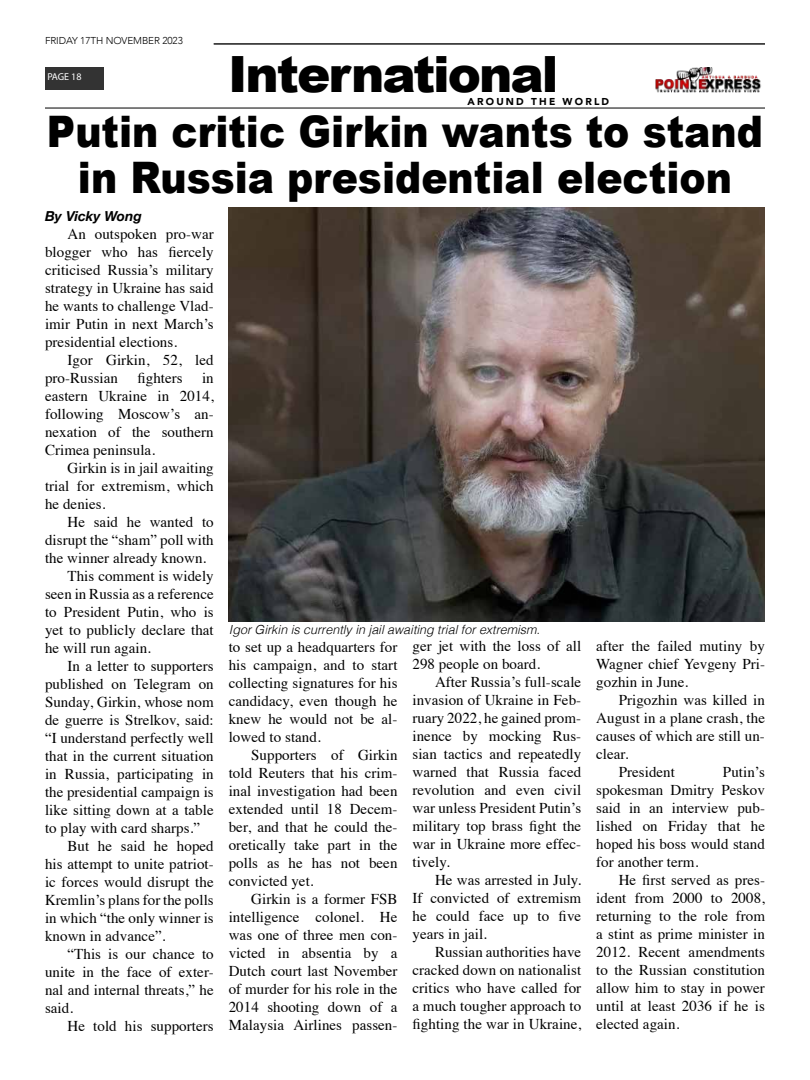
<style>
.page{position:relative;width:810px;height:1080px;background:#fff}
.page>*{position:absolute;margin:0;border:0;box-sizing:border-box;transform-origin:0 0}
.t1{font:900 50px "Arial";letter-spacing:-.04em;color:#000}
.t2{font:900 43.5px/45.5px "Arial";color:#000;text-align:center;scale:.91 1}
.t3{font:15px/18px "Times";letter-spacing:.005em;color:#000;text-align:justify}
.t4{font:italic 700 13.75px "Helvetica Neue";letter-spacing:.005em;color:#000}
.t5{font:italic 300 12.5px "Helvetica";color:#000}
.t6{font:300 10px "Avenir";letter-spacing:-.01em;color:#000}
.t7{font:900 10px "Avenir";letter-spacing:.22em;color:#000}
.t8{font:10px "Myriad Pro";letter-spacing:-.005em;color:#fff}
</style>
<div class="page">
<div style="left:45px;top:67px;width:58px;height:22px;background:#333"></div>
<img style="left:656px;top:67px;width:105px;height:25px">
<hr style="left:45px;top:107px;width:720px;height:2px;background:#333">
<hr style="left:214px;top:43px;width:551px;height:2px;background:#333">
<img style="left:229px;top:207px;width:536px;height:414px">
<p class="t6" style="left:45px;top:34px;width:139px">FRIDAY 17TH NOVEMBER 2023</p>
<p class="t8" style="left:47px;top:71px;width:36px">PAGE 18</p>
<h1 class="t1" style="left:228px;top:38px;width:332px">International</h1>
<p class="t7" style="left:468px;top:93px;width:143px">AROUND THE WORLD</p>
<h2 class="t2" style="left:47px;top:108px;width:788px">Putin critic Girkin wants to stand in Russia presidential election</h2>
<p class="t4" style="left:45px;top:205px;width:98px">By Vicky Wong</p>
<p class="t3" style="left:45px;top:223px;width:170px;text-indent:22px">An outspoken pro-war blogger who has fiercely criticised Russia’s military strategy in Ukraine has said he wants to challenge Vlad&shy;imir Putin in next March’s presidential elections.</p>
<p class="t3" style="left:45px;top:349px;width:170px;text-indent:22px">Igor Girkin, 52, led pro-Russian</p>
<p class="t3" style="left:45px;top:367px;width:170px;text-indent:157px">in eastern Ukraine in 2014, following Moscow’s an&shy;nexation of the southern Crimea peninsula.</p>
<p class="t3" style="left:45px;top:457px;width:170px;text-indent:22px">Girkin is in jail awaiting trial for extremism, which he denies.</p>
<p class="t3" style="left:68px;top:511px;width:148px">He said he wanted to</p>
<p class="t3" style="left:45px;top:529px;width:170px">disrupt the “sham” poll with</p>
<p class="t3" style="left:45px;top:547px;width:163px">the winner already known.</p>
<p class="t3" style="left:68px;top:565px;width:148px">This comment is widely</p>
<p class="t3" style="left:45px;top:583px;width:170px">seen in Russia as a reference</p>
<p class="t3" style="left:45px;top:601px;width:170px">to President Putin, who is</p>
<p class="t3" style="left:45px;top:619px;width:170px">yet to publicly declare that</p>
<p class="t3" style="left:45px;top:637px;width:108px">he will run again.</p>
<p class="t3" style="left:68px;top:655px;width:148px">In a letter to supporters</p>
<p class="t3" style="left:45px;top:673px;width:170px">published on Telegram on</p>
<p class="t3" style="left:45px;top:691px;width:170px">Sunday, Girkin, whose nom</p>
<p class="t3" style="left:45px;top:709px;width:170px">de guerre is Strelkov, said:</p>
<p class="t3" style="left:45px;top:727px;width:170px">“I understand perfectly well</p>
<p class="t3" style="left:45px;top:745px;width:170px">that in the current situation</p>
<p class="t3" style="left:45px;top:763px;width:170px">in Russia, participating in</p>
<p class="t3" style="left:45px;top:781px;width:170px">the presidential campaign is</p>
<p class="t3" style="left:45px;top:799px;width:170px">like sitting down at a table</p>
<p class="t3" style="left:45px;top:817px;width:157px">to play with card sharps.”</p>
<p class="t3" style="left:68px;top:835px;width:148px">But he said he hoped</p>
<p class="t3" style="left:45px;top:853px;width:170px">his attempt to unite patriot-</p>
<p class="t3" style="left:45px;top:871px;width:170px">ic forces would disrupt the</p>
<p class="t3" style="left:45px;top:889px;width:170px">Kremlin’s plans for the polls</p>
<p class="t3" style="left:45px;top:907px;width:170px">in which “the only winner is</p>
<p class="t3" style="left:45px;top:925px;width:122px">known in advance”.</p>
<p class="t3" style="left:68px;top:943px;width:148px">“This is our chance to</p>
<p class="t3" style="left:45px;top:961px;width:170px">unite in the face of exter-</p>
<p class="t3" style="left:45px;top:979px;width:170px">nal and internal threats,” he</p>
<p class="t3" style="left:45px;top:997px;width:30px">said.</p>
<p class="t3" style="left:68px;top:1015px;width:148px">He told his supporters</p>
<p class="t3" style="left:137px;top:367px;width:47px">fighters</p>
<p class="t5" style="left:229px;top:619px;width:313px">Igor Girkin is currently in jail awaiting trial for extremism.</p>
<p class="t3" style="left:229px;top:637px;width:170px">to set up a headquarters for his campaign, and to start collecting signatures for his candidacy, even though he knew he would not be al&shy;lowed to stand.</p>
<p class="t3" style="left:229px;top:745px;width:170px;text-indent:22px">Supporters of Girkin told Reuters that his crim&shy;inal investigation had been extended until 18 Decem&shy;ber, and that he could the&shy;oretically take part in the polls as he has not been convicted yet.</p>
<p class="t3" style="left:229px;top:889px;width:170px;text-indent:22px">Girkin is a former FSB intelligence colonel. He was one of three men con&shy;victed in absentia by a Dutch court last November of murder for his role in the 2014 shooting down of a Malaysia Airlines passen-</p>
<p class="t3" style="left:412px;top:636px;width:170px">ger jet with the loss of all<br>298 people on board.</p>
<p class="t3" style="left:412px;top:672px;width:170px;text-indent:22px">After Russia’s full-scale invasion of Ukraine in Feb&shy;ruary 2022, he gained prom&shy;inence by mocking Rus&shy;sian tactics and repeatedly warned that Russia faced revolution and even civil war unless President Putin’s military top brass fight the war in Ukraine more effec&shy;tively.</p>
<p class="t3" style="left:412px;top:870px;width:170px;text-indent:22px">He was arrested in July.<br>If convicted of extremism he could face up to five years in jail.</p>
<p class="t3" style="left:412px;top:942px;width:170px;text-indent:22px">Russian authorities have cracked down on nationalist critics who have called for a much tougher approach to fighting the war in Ukraine,</p>
<p class="t3" style="left:596px;top:636px;width:170px">after the failed mutiny by Wagner chief Yevgeny Pri&shy;gozhin in June.</p>
<p class="t3" style="left:619px;top:690px;width:148px">Prigozhin was killed in</p>
<p class="t3" style="left:596px;top:708px;width:170px">August in a plane crash, the</p>
<p class="t3" style="left:596px;top:726px;width:170px">causes of which are still un-</p>
<p class="t3" style="left:596px;top:744px;width:34px">clear.</p>
<p class="t3" style="left:619px;top:762px;width:58px">President</p>
<p class="t3" style="left:596px;top:762px;width:170px;text-indent:127px">Putin’s spokesman Dmitry Peskov said in an interview pub&shy;lished on Friday that he hoped his boss would stand for another term.</p>
<p class="t3" style="left:596px;top:870px;width:170px;text-indent:22px">He first served as pres&shy;ident from 2000 to 2008, returning to the role from a stint as prime minister in 2012. Recent amendments to the Russian constitution allow him to stay in power until at least 2036 if he is elected again.</p>
</div>
